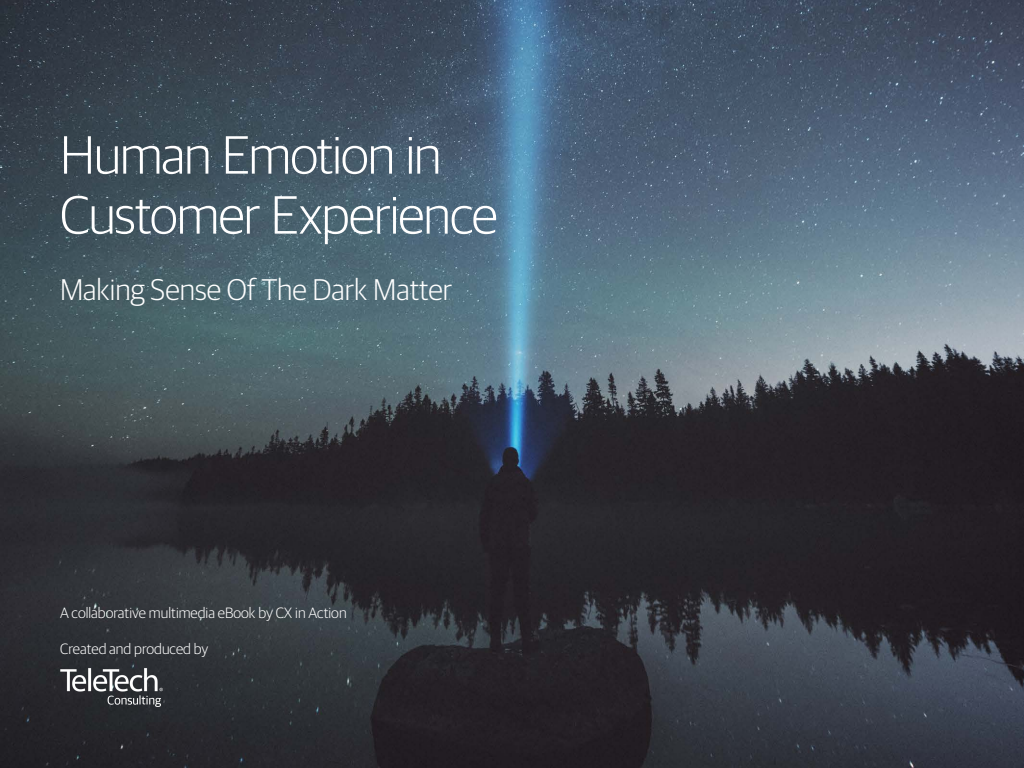
<style>
.page{position:relative;width:1024px;height:768px;background:#fff}
.page>*{position:absolute;margin:0;border:0;box-sizing:border-box;transform-origin:0 0}
.t1{font:300 54px "Guardian Sans";letter-spacing:-.02em;color:#fff}
.t2{font:300 30px "Guardian Sans";color:#fff}
.t3{font:300 15px "Guardian Sans";color:#fff}
</style>
<div class="page">
<img style="left:0;top:0;width:1024px;height:768px">
<img style="left:59px;top:657px;width:106px;height:52px">
<p class="t1" style="left:60px;top:118px;width:383px">Human Emotion in</p>
<p class="t1" style="left:60px;top:178px;width:439px">Customer Experience</p>
<p class="t2" style="left:60px;top:269px;width:394px">Making Sense Of The Dark Matter</p>
<p class="t3" style="left:60px;top:602px;width:288px">A collaborative multimedia eBook by CX in Action</p>
<p class="t3" style="left:60px;top:638px;width:150px">Created and produced by</p>
</div>
